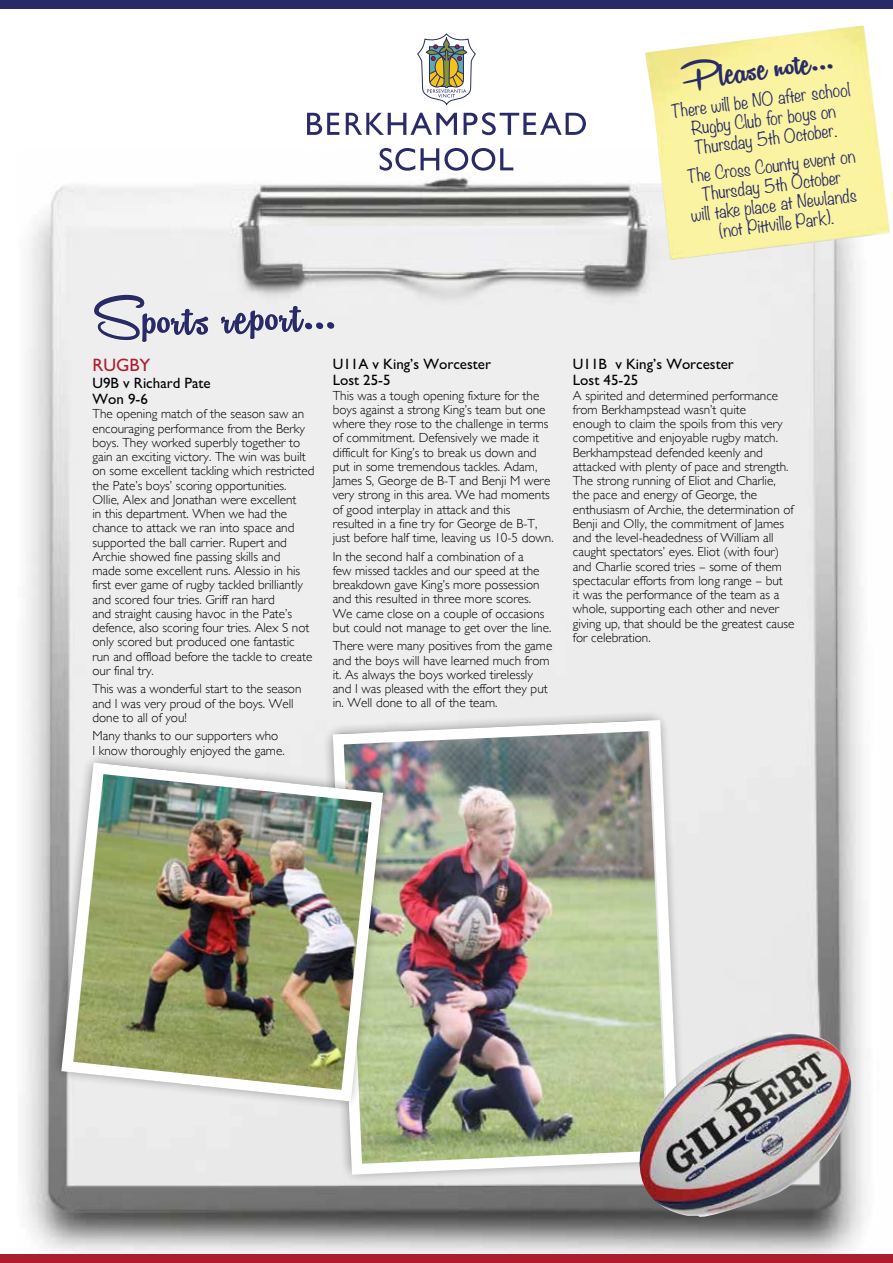
<style>
.page{position:relative;width:893px;height:1263px;background:#fff}
.page>*{position:absolute;margin:0;border:0;box-sizing:border-box;transform-origin:0 0}
.t1{font:63.45px "Remachine Script Personal Use Only";color:#282b67}
.t2{font:43.35px "Remachine Script Personal Use Only";color:#282b67}
.t3{font:18px "M Gill Sans";color:#ac1e2d}
.t4{font:300 16.5px/19.5px "Noteworthy";color:#282b67;text-align:center}
.t5{font:15px/16.5px "M Gill Sans";color:#000}
.t6{font:300 13.2px/14.2px "Gill Sans";color:#000}
</style>
<div class="page">
<img style="left:24px;top:150px;width:843px;height:1104px">
<svg style="left:93px;top:294px;width:116px;height:49px"></svg>
<svg style="left:220px;top:305px;width:115px;height:35px"></svg>
<div style="left:0;top:0;width:893px;height:9px;background:#282b67"></div>
<div style="left:0;top:1254px;width:893px;height:9px;background:#ac1e2d"></div>
<svg style="left:380px;top:148px;width:35px;height:23px"></svg>
<svg style="left:421px;top:148px;width:18px;height:22px"></svg>
<svg style="left:444px;top:148px;width:24px;height:23px"></svg>
<div style="left:448px;top:151px;width:17px;height:17px;background:#fff;border-radius:50%"></div>
<svg style="left:472px;top:148px;width:23px;height:23px"></svg>
<div style="left:475px;top:151px;width:17px;height:17px;background:#fff;border-radius:50%"></div>
<svg style="left:500px;top:148px;width:13px;height:22px"></svg>
<svg style="left:307px;top:113px;width:32px;height:22px"></svg>
<svg style="left:346px;top:113px;width:111px;height:22px"></svg>
<svg style="left:464px;top:112px;width:122px;height:23px"></svg>
<svg style="left:417px;top:34px;width:59px;height:72px"></svg>
<svg style="left:321px;top:708px;width:369px;height:478px;background:#e6e6e6"></svg>
<img style="left:327px;top:715px;width:358px;height:465px">
<svg style="left:48px;top:750px;width:347px;height:363px;background:#bec0b8"></svg>
<img style="left:56px;top:757px;width:333px;height:350px">
<img style="left:631px;top:1032px;width:226px;height:190px">
<img style="left:644px;top:25px;width:246px;height:235px">
<h2 class="t2" style="left:678px;top:52px;width:155px;rotate:-7deg">Please note...</h2>
<p class="t4" style="left:670px;top:101px;width:182px;rotate:-7deg">There will be NO after school<br>Rugby Club for boys on<br>Thursday 5th October.</p>
<p class="t4" style="left:685px;top:166px;width:172px;rotate:-7deg">The Cross County event on<br>Thursday 5th October<br>will take place at Newlands (not Pittville Park).</p>
<h1 class="t1" style="left:92px;top:284px;width:244px;rotate:-2deg">Sports report...</h1>
<h3 class="t3" style="left:92px;top:355px;width:59px">RUGBY</h3>
<p class="t5" style="left:92px;top:374px;width:120px">U9B v Richard Pate<br>Won 9-6</p>
<p class="t6" style="left:92px;top:407px;width:223px">The opening match of the season saw an encouraging performance from the Berky boys. They worked superbly together to gain an exciting victory. The win was built on some excellent tackling which restricted the Pate’s boys’ scoring opportunities.<br>Ollie, Alex and Jonathan were excellent<br>in this department. When we had the chance to attack we ran into space and supported the ball carrier. Rupert and Archie showed fine passing skills and<br>made some excellent runs. Alessio in his first ever game of rugby tackled brilliantly and scored four tries. Griff ran hard<br>and straight causing havoc in the Pate’s defence, also scoring four tries. Alex S not only scored but produced one fantastic run and offload before the tackle to create our final try.</p>
<p class="t6" style="left:92px;top:682px;width:211px">This was a wonderful start to the season and I was very proud of the boys. Well done to all of you!</p>
<p class="t6" style="left:92px;top:729px;width:194px">Many thanks to our supporters who<br>I know thoroughly enjoyed the game.</p>
<p class="t5" style="left:333px;top:356px;width:160px">U11A v King’s Worcester<br>Lost 25-5</p>
<p class="t6" style="left:333px;top:388px;width:222px">This was a tough opening fixture for the boys against a strong King’s team but one where they rose to the challenge in terms of commitment. Defensively we made it difficult for King’s to break us down and put in some tremendous tackles. Adam, James S, George de B-T and Benji M were very strong in this area. We had moments of good interplay in attack and this resulted in a fine try for George de B-T, just before half time, leaving us 10-5 down.</p>
<p class="t6" style="left:333px;top:549px;width:220px">In the second half a combination of a<br>few missed tackles and our speed at the breakdown gave King’s more possession and this resulted in three more scores.<br>We came close on a couple of occasions but could not manage to get over the line.</p>
<p class="t6" style="left:333px;top:639px;width:221px">There were many positives from the game and the boys will have learned much from it. As always the boys worked tirelessly and I was pleased with the effort they put in. Well done to all of the team.</p>
<p class="t5" style="left:573px;top:356px;width:162px">U11B v King’s Worcester<br>Lost 45-25</p>
<p class="t6" style="left:573px;top:388px;width:223px">A spirited and determined performance from Berkhampstead wasn’t quite<br>enough to claim the spoils from this very competitive and enjoyable rugby match.<br>Berkhampstead defended keenly and attacked with plenty of pace and strength.<br>The strong running of Eliot and Charlie, the pace and energy of George, the enthusiasm of Archie, the determination of Benji and Olly, the commitment of James and the level-headedness of William all caught spectators’ eyes. Eliot (with four) and Charlie scored tries – some of them spectacular efforts from long range – but<br>it was the performance of the team as a whole, supporting each other and never giving up, that should be the greatest cause for celebration.</p>
</div>
